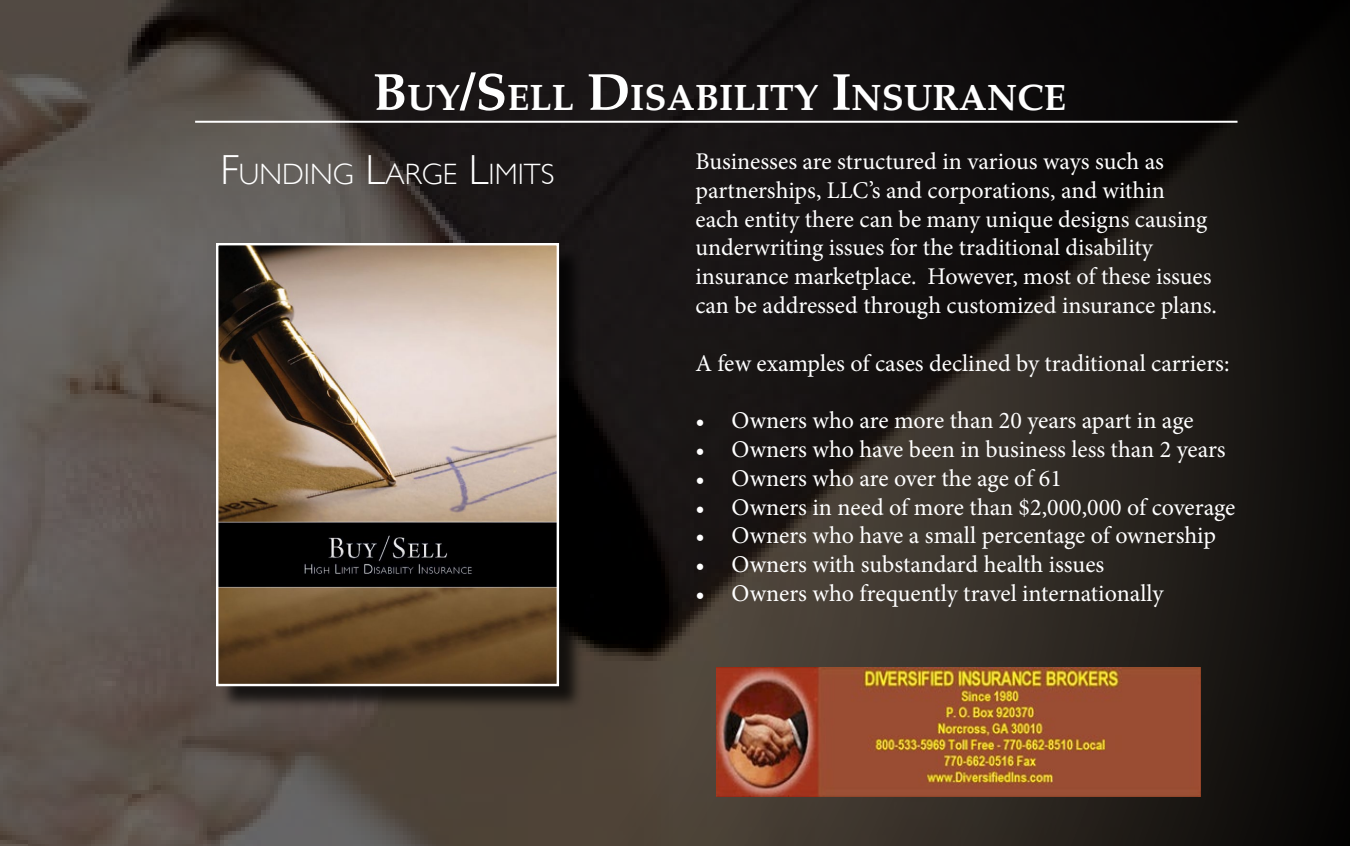
<style>
.page{position:relative;width:1350px;height:846px;background:#fff}
.page>*{position:absolute;margin:0;border:0;box-sizing:border-box;transform-origin:0 0}
.t1{font:700 36.4px "Palatino";color:#fff}
.t2{font:300 29.4px "Gill Sans";color:#fff}
.t3{font:24px/28.8px "Minion Pro";color:#fff}
.s1{font-size:52px}
.s2{font-size:42px}
</style>
<div class="page">
<img style="left:0;top:0;width:1350px;height:846px">
<div style="left:219px;top:246px;width:365px;height:465px;background:#000;opacity:.75"></div>
<img style="left:219px;top:246px;width:337px;height:437px">
<div style="left:216px;top:243px;width:343px;height:443px;border:2px solid #fff"></div>
<hr style="left:195px;top:121px;width:1043px;height:2px;background:#fff">
<img style="left:716px;top:668px;width:484px;height:128px">
<h1 class="t1" style="left:373px;top:76px;width:695px"><span class="s1">B</span>UY<span class="s1">/S</span>ELL <span class="s1">D</span>ISABILITY <span class="s1">I</span>NSURANCE</h1>
<p class="t2" style="left:221px;top:157px;width:335px"><span class="s2">F</span>UNDING <span class="s2">L</span>ARGE <span class="s2">L</span>IMITS</p>
<p class="t3" style="left:695px;top:147px;width:523px">Businesses are structured in various ways such as partnerships, LLC’s and corporations, and within<br>each entity there can be many unique designs causing underwriting issues for the traditional disability insurance marketplace. However, most of these issues can be addressed through customized insurance plans.</p>
<p class="t3" style="left:695px;top:349px;width:536px">A few examples of cases declined by traditional carriers:</p>
<p class="t3" style="left:695px;top:406px;width:500px">• Owners who are more than 20 years apart in age</p>
<p class="t3" style="left:695px;top:435px;width:532px">• Owners who have been in business less than 2 years</p>
<p class="t3" style="left:695px;top:464px;width:368px">• Owners who are over the age of 61</p>
<p class="t3" style="left:695px;top:493px;width:541px">• Owners in need of more than $2,000,000 of coverage</p>
<p class="t3" style="left:695px;top:521px;width:522px">• Owners who have a small percentage of ownership</p>
<p class="t3" style="left:695px;top:550px;width:411px">• Owners with substandard health issues</p>
<p class="t3" style="left:695px;top:579px;width:470px">• Owners who frequently travel internationally</p>
</div>
